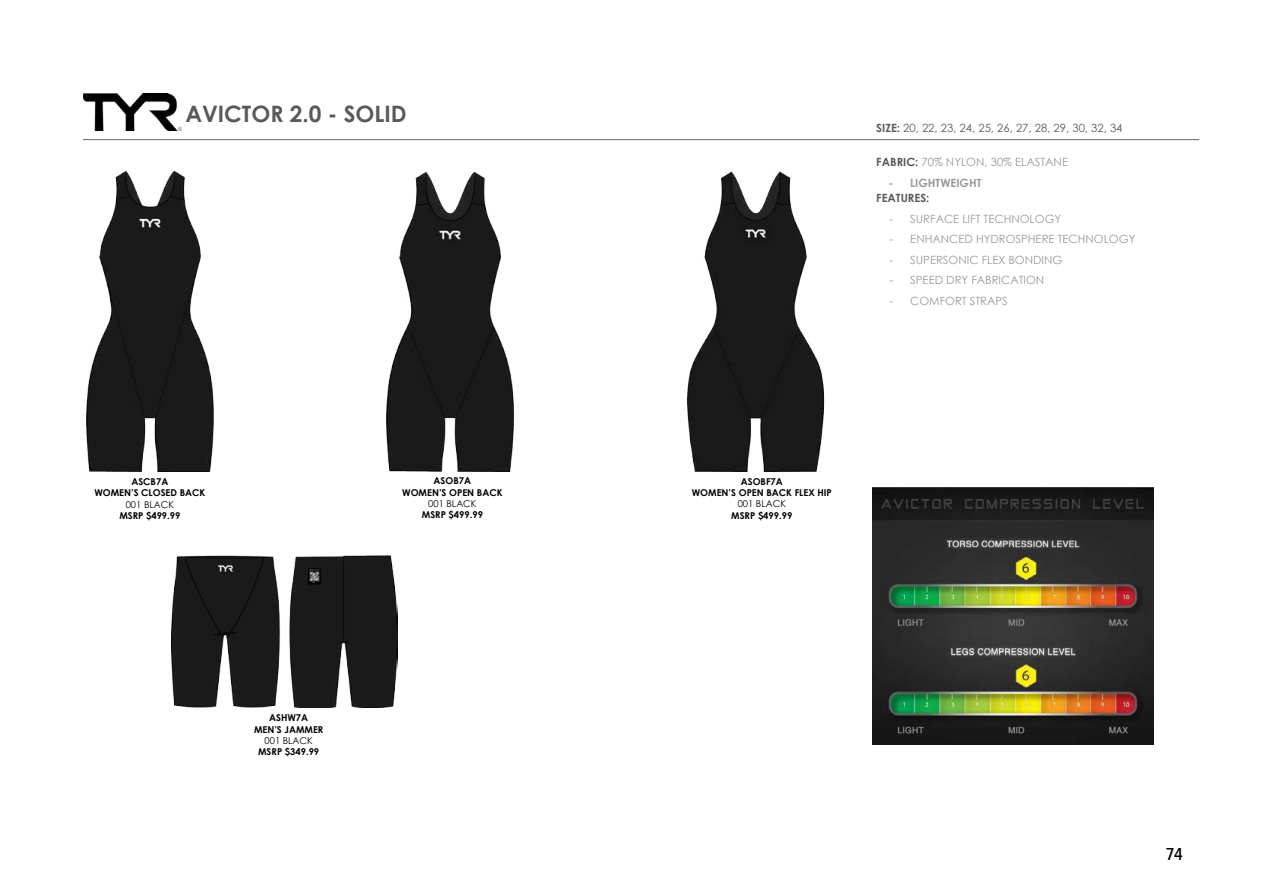
<style>
.page{position:relative;width:1263px;height:893px;background:#fff}
.page>*{position:absolute;margin:0;border:0;box-sizing:border-box;transform-origin:0 0}
.t1{font:700 22.65px "Century Gothic";color:#595959}
.t2{font:500 18px "Proxima Nova Cond";color:#000}
.t3{font:11.25px "Century Gothic";color:#999}
.t4{font:11.25px "Century Gothic";color:#595959}
.t5{font:700 11.25px "Century Gothic";color:#999}
.t6{font:700 11.25px "Century Gothic";color:#595959}
.t7{font:700 9.45px/11.2px "Century Gothic";color:#000;text-align:center}
.t8{font:9.45px "Century Gothic";color:#000}
.s1{font-weight:700}
.s2{font-weight:700;color:#595959}
</style>
<div class="page">
<hr style="left:83px;top:139px;width:1116px;height:1px;background:#666">
<img style="left:83px;top:94px;width:98px;height:36px">
<img style="left:872px;top:488px;width:281px;height:256px">
<img style="left:386px;top:172px;width:129px;height:300px">
<img style="left:86px;top:172px;width:128px;height:300px">
<img style="left:171px;top:555px;width:227px;height:153px">
<img style="left:687px;top:172px;width:138px;height:300px">
<h1 class="t1" style="left:185px;top:96px;width:223px">AVICTOR 2.0 - SOLID</h1>
<p class="t7" style="left:94px;top:475px;width:113px">ASCB7A<br>WOMEN’S CLOSED BACK</p>
<p class="t8" style="left:126px;top:498px;width:50px">001 BLACK</p>
<p class="t7" style="left:119px;top:509px;width:63px">MSRP $499.99</p>
<p class="t7" style="left:254px;top:712px;width:71px">ASHW7A<br>MEN’S JAMMER</p>
<p class="t8" style="left:265px;top:734px;width:50px">001 BLACK</p>
<p class="t7" style="left:258px;top:746px;width:63px">MSRP $349.99</p>
<p class="t7" style="left:402px;top:475px;width:102px">ASOB7A<br>WOMEN’S OPEN BACK</p>
<p class="t8" style="left:428px;top:497px;width:50px">001 BLACK</p>
<p class="t7" style="left:422px;top:509px;width:63px">MSRP $499.99</p>
<p class="t4" style="left:876px;top:120px;width:248px"><span class="s1">SIZE:</span> 20, 22, 23, 24, 25, 26, 27, 28, 29, 30, 32, 34</p>
<p class="t3" style="left:876px;top:154px;width:193px"><span class="s2">FABRIC:</span> 70% NYLON, 30% ELASTANE</p>
<p class="t5" style="left:888px;top:174px;width:94px">- LIGHTWEIGHT</p>
<p class="t6" style="left:876px;top:189px;width:55px">FEATURES:</p>
<p class="t3" style="left:889px;top:211px;width:173px">- SURFACE LIFT TECHNOLOGY</p>
<p class="t3" style="left:889px;top:231px;width:247px">- ENHANCED HYDROSPHERE TECHNOLOGY</p>
<p class="t3" style="left:889px;top:252px;width:174px">- SUPERSONIC FLEX BONDING</p>
<p class="t3" style="left:889px;top:272px;width:156px">- SPEED DRY FABRICATION</p>
<p class="t3" style="left:889px;top:293px;width:120px">- COMFORT STRAPS</p>
<p class="t7" style="left:692px;top:475px;width:141px">ASOBF7A<br>WOMEN’S OPEN BACK FLEX HIP</p>
<p class="t8" style="left:738px;top:497px;width:50px">001 BLACK</p>
<p class="t7" style="left:731px;top:509px;width:63px">MSRP $499.99</p>
<h2 class="t2" style="left:1166px;top:841px;width:18px">74</h2>
</div>
